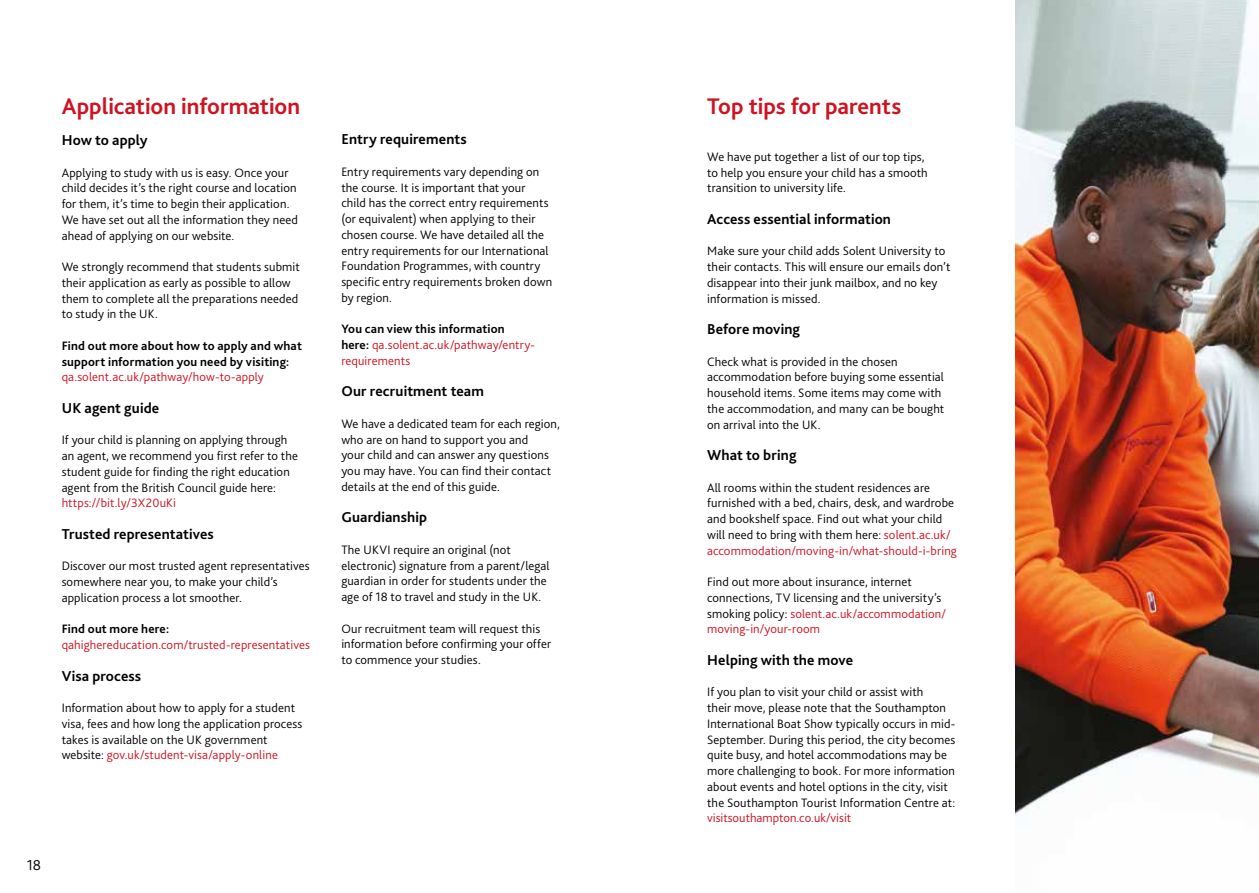
<style>
.page{position:relative;width:1259px;height:893px;background:#fff}
.page>*{position:absolute;margin:0;border:0;box-sizing:border-box;transform-origin:0 0}
.t1{font:700 23.7px "Bliss";letter-spacing:-.005em;color:#cd1423}
.t2{font:700 15px "Bliss";letter-spacing:.01em;color:#000}
.t3{font:300 15px "Bliss";color:#000}
.t4{font:300 12.75px/15.8px "Bliss";letter-spacing:.01em;color:#000}
.t5{font:300 12.75px/15.8px "Bliss";letter-spacing:.005em;color:#cd1423}
.t6{font:700 12.75px/15.8px "Bliss";letter-spacing:.015em;color:#000}
.s1{color:#cd1423}
.s2{font-weight:700;color:#000}
</style>
<div class="page">
<img style="left:1015px;top:0;width:244px;height:816px">
<h1 class="t1" style="left:62px;top:91px;width:240px">Application information</h1>
<p class="t2" style="left:62px;top:131px;width:88px">How to apply</p>
<p class="t4" style="left:62px;top:164px;width:238px">Applying to study with us is easy. Once your child decides it’s the right course and location for them, it’s time to begin their application.<br>We have set out all the information they need ahead of applying on our website.</p>
<p class="t4" style="left:62px;top:259px;width:240px">We strongly recommend that students submit their application as early as possible to allow them to complete all the preparations needed to study in the UK.</p>
<p class="t6" style="left:62px;top:338px;width:242px">Find out more about how to apply and what support information you need by visiting:</p>
<p class="t5" style="left:62px;top:369px;width:204px">qa.solent.ac.uk/pathway/how-to-apply</p>
<p class="t2" style="left:62px;top:399px;width:99px">UK agent guide</p>
<p class="t4" style="left:62px;top:432px;width:238px">If your child is planning on applying through an agent, we recommend you first refer to the student guide for finding the right education agent from the British Council guide here:</p>
<p class="t5" style="left:62px;top:495px;width:116px">https://bit.ly/3X20uKi</p>
<p class="t2" style="left:62px;top:525px;width:154px">Trusted representatives</p>
<p class="t4" style="left:62px;top:558px;width:250px">Discover our most trusted agent representatives somewhere near you, to make your child’s application process a lot smoother.</p>
<p class="t6" style="left:62px;top:621px;width:109px">Find out more here:</p>
<p class="t5" style="left:62px;top:637px;width:250px">qahighereducation.com/trusted-representatives</p>
<p class="t2" style="left:62px;top:666px;width:81px">Visa process</p>
<p class="t4" style="left:62px;top:700px;width:242px">Information about how to apply for a student visa, fees and how long the application process takes is available on the UK government website: <span class="s1">gov.uk/student-visa/apply-online</span></p>
<p class="t2" style="left:341px;top:130px;width:127px">Entry requirements</p>
<p class="t4" style="left:341px;top:164px;width:212px">Entry requirements vary depending on the course. It is important that your child has the correct entry requirements (or equivalent) when applying to their chosen course. We have detailed all the entry requirements for our International Foundation Programmes, with country specific entry requirements broken down by region.</p>
<p class="t5" style="left:341px;top:321px;width:195px"><span class="s2">You can view this information here:</span> qa.solent.ac.uk/pathway/entry&shy;requirements</p>
<p class="t2" style="left:341px;top:382px;width:144px">Our recruitment team</p>
<p class="t4" style="left:341px;top:416px;width:220px">We have a dedicated team for each region, who are on hand to support you and<br>your child and can answer any questions you may have. You can find their contact details at the end of this guide.</p>
<p class="t2" style="left:341px;top:508px;width:87px">Guardianship</p>
<p class="t4" style="left:341px;top:542px;width:210px">The UKVI require an original (not electronic) signature from a parent/legal guardian in order for students under the age of 18 to travel and study in the UK.</p>
<p class="t4" style="left:341px;top:620px;width:211px">Our recruitment team will request this information before confirming your offer to commence your studies.</p>
<p class="t3" style="left:27px;top:856px;width:16px">18</p>
<h1 class="t1" style="left:707px;top:91px;width:196px">Top tips for parents</h1>
<p class="t4" style="left:707px;top:149px;width:222px">We have put together a list of our top tips, to help you ensure your child has a smooth transition to university life.</p>
<p class="t2" style="left:707px;top:210px;width:185px">Access essential information</p>
<p class="t4" style="left:707px;top:243px;width:245px">Make sure your child adds Solent University to their contacts. This will ensure our emails don’t disappear into their junk mailbox, and no key information is missed.</p>
<p class="t2" style="left:707px;top:320px;width:95px">Before moving</p>
<p class="t4" style="left:707px;top:353px;width:239px">Check what is provided in the chosen accommodation before buying some essential household items. Some items may come with the accommodation, and many can be bought on arrival into the UK.</p>
<p class="t2" style="left:707px;top:446px;width:91px">What to bring</p>
<p class="t4" style="left:707px;top:479px;width:251px">All rooms within the student residences are furnished with a bed, chairs, desk, and wardrobe and bookshelf space. Find out what your child will need to bring with them here: <span class="s1">solent.ac.uk/ accommodation/moving-in/what-should-i-bring</span></p>
<p class="t4" style="left:707px;top:574px;width:240px">Find out more about insurance, internet connections, TV licensing and the university’s smoking policy: <span class="s1">solent.ac.uk/accommodation/ moving-in/your-room</span></p>
<p class="t2" style="left:707px;top:651px;width:147px">Helping with the move</p>
<p class="t4" style="left:707px;top:684px;width:250px">If you plan to visit your child or assist with<br>their move, please note that the Southampton International Boat Show typically occurs in mid-September. During this period, the city becomes quite busy, and hotel accommodations may be more challenging to book. For more information about events and hotel options in the city, visit the Southampton Tourist Information Centre at:</p>
<p class="t5" style="left:707px;top:810px;width:146px">visitsouthampton.co.uk/visit</p>
</div>
